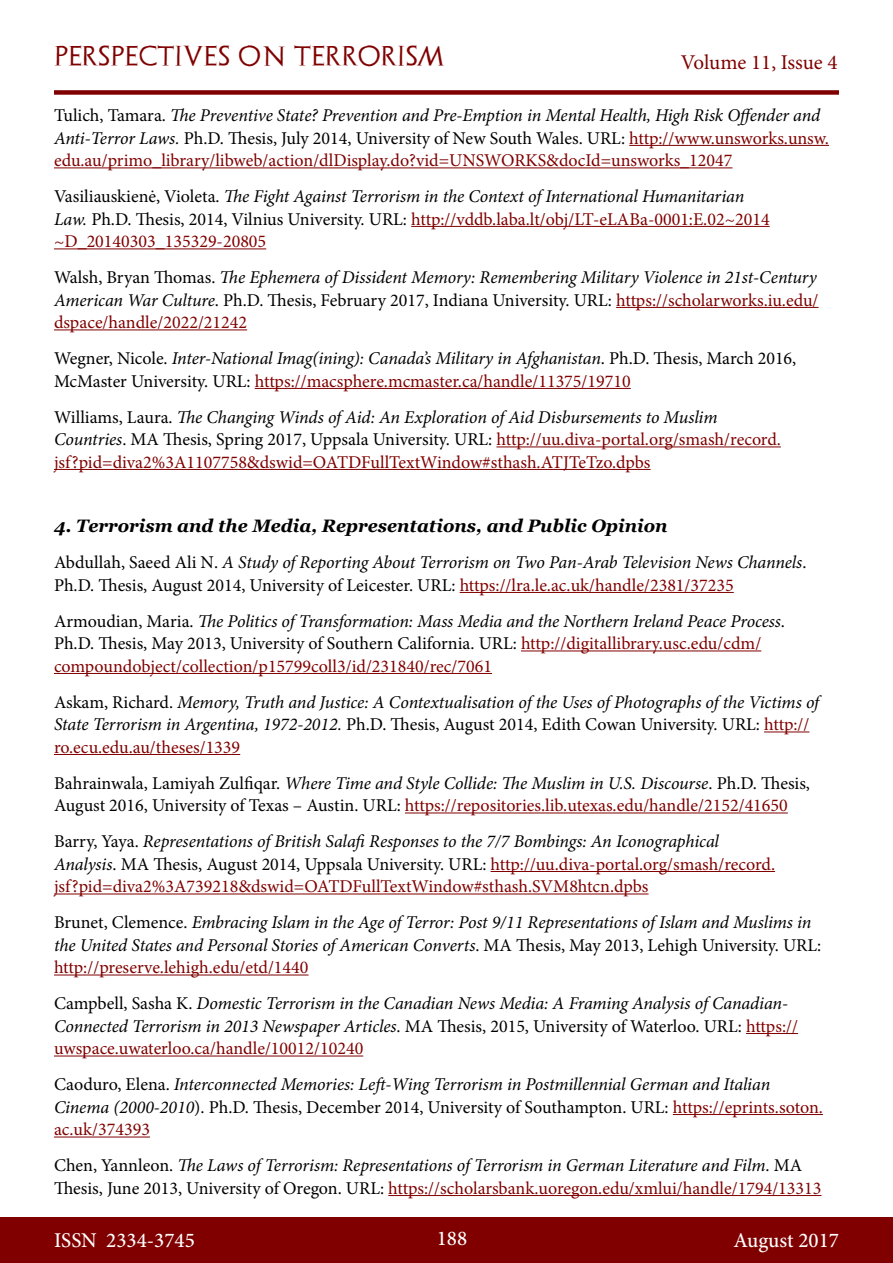
<style>
.page{position:relative;width:893px;height:1263px;background:#fff}
.page>*{position:absolute;margin:0;border:0;box-sizing:border-box;transform-origin:0 0}
.t1{font:500 21px "Minion Pro";color:#fff}
.t2{font:21px "Archeologicaps";letter-spacing:.045em;color:#800000}
.t3{font:21px "Minion Pro";letter-spacing:-.005em;color:#800000}
.t4{font:italic 18px/22.5px "Minion Pro";letter-spacing:-.01em;color:#000}
.t5{font:18px/22.5px "Minion Pro";color:#800000}
.t6{font:18px/22.5px "Minion Pro";color:#000}
.t7{font:italic 700 18px "Georgia";color:#000}
.s1{color:#000}
.s2{font-style:italic;color:#000}
.s3{font-style:normal}
.s4{font-style:normal;color:#800000}
.s5{font-style:italic}
.s6{color:#800000}
</style>
<div class="page">
<div style="left:0;top:1217px;width:893px;height:46px;background:#800000"></div>
<div style="left:54px;top:90px;width:785px;height:5px;background:#800000"></div>
<hr style="left:629px;top:145px;width:200px;height:1px;background:#800000">
<hr style="left:54px;top:167px;width:678px;height:1px;background:#800000">
<hr style="left:411px;top:226px;width:359px;height:1px;background:#800000">
<hr style="left:54px;top:248px;width:212px;height:1px;background:#800000">
<hr style="left:616px;top:307px;width:202px;height:1px;background:#800000">
<hr style="left:54px;top:329px;width:193px;height:1px;background:#800000">
<hr style="left:255px;top:388px;width:376px;height:1px;background:#800000">
<hr style="left:496px;top:446px;width:285px;height:1px;background:#800000">
<hr style="left:54px;top:469px;width:597px;height:1px;background:#800000">
<hr style="left:460px;top:592px;width:274px;height:1px;background:#800000">
<hr style="left:521px;top:650px;width:240px;height:1px;background:#800000">
<hr style="left:54px;top:673px;width:438px;height:1px;background:#800000">
<hr style="left:764px;top:731px;width:45px;height:1px;background:#800000">
<hr style="left:54px;top:754px;width:186px;height:1px;background:#800000">
<hr style="left:405px;top:812px;width:383px;height:1px;background:#800000">
<hr style="left:491px;top:871px;width:284px;height:1px;background:#800000">
<hr style="left:54px;top:893px;width:595px;height:1px;background:#800000">
<hr style="left:54px;top:974px;width:255px;height:1px;background:#800000">
<hr style="left:746px;top:1033px;width:52px;height:1px;background:#800000">
<hr style="left:54px;top:1055px;width:309px;height:1px;background:#800000">
<hr style="left:673px;top:1114px;width:150px;height:1px;background:#800000">
<hr style="left:54px;top:1136px;width:96px;height:1px;background:#800000">
<hr style="left:388px;top:1195px;width:433px;height:1px;background:#800000">
<p class="t2" style="left:54px;top:43px;width:392px">PERSPECTIVES ON TERRORISM</p>
<p class="t3" style="left:681px;top:48px;width:158px">Volume 11, Issue 4</p>
<p class="t5" style="left:54px;top:104px;width:776px"><span class="s1">Tulich, Tamara.</span> <span class="s2">The Preventive State? Prevention and Pre-Emption in Mental Health, High Risk Offender and<br>Anti-Terror Laws.</span> <span class="s1">Ph.D. Thesis, July 2014, University of New South Wales. URL:</span> http://www.unsworks.unsw. edu.au/primo_library/libweb/action/dlDisplay.do?vid=UNSWORKS&amp;docId=unsworks_12047</p>
<p class="t5" style="left:54px;top:185px;width:717px"><span class="s1">Vasiliauskienė, Violeta.</span> <span class="s2">The Fight Against Terrorism in the Context of International Humanitarian<br>Law.</span> <span class="s1">Ph.D. Thesis, 2014, Vilnius University. URL:</span> http://vddb.laba.lt/obj/LT-eLABa-0001:E.02~2014 ~D_20140303_135329-20805</p>
<p class="t4" style="left:54px;top:266px;width:766px;text-align:justify"><span class="s3">Walsh, Bryan Thomas.</span> The Ephemera of Dissident Memory: Remembering Military Violence in 21st-Century American War Culture<span class="s3">. Ph.D. Thesis, February 2017, Indiana University. URL:</span> <span class="s4">https://scholarworks.iu.edu/ dspace/handle/2022/21242</span></p>
<p class="t6" style="left:54px;top:347px;width:744px">Wegner, Nicole. <span class="s5">Inter-National Imag(ining): Canada’s Military in Afghanistan</span>. Ph.D. Thesis, March 2016,<br>McMaster University. URL: <span class="s6">https://macsphere.mcmaster.ca/handle/11375/19710</span></p>
<p class="t5" style="left:54px;top:406px;width:728px"><span class="s1">Williams, Laura.</span> <span class="s2">The Changing Winds of Aid: An Exploration of Aid Disbursements to Muslim<br>Countries</span><span class="s1">. MA Thesis, Spring 2017, Uppsala University. URL:</span> http://uu.diva-portal.org/smash/record. jsf?pid=diva2%3A1107758&amp;dswid=OATDFullTextWindow#sthash.ATJTeTzo.dpbs</p>
<p class="t7" style="left:54px;top:514px;width:615px">4. Terrorism and the Media, Representations, and Public Opinion</p>
<p class="t6" style="left:54px;top:551px;width:754px">Abdullah, Saeed Ali N. <span class="s5">A Study of Reporting About Terrorism on Two Pan-Arab Television News Channels</span>.<br>Ph.D. Thesis, August 2014, University of Leicester. URL: <span class="s6">https://lra.le.ac.uk/handle/2381/37235</span></p>
<p class="t5" style="left:54px;top:610px;width:732px"><span class="s1">Armoudian, Maria.</span> <span class="s2">The Politics of Transformation: Mass Media and the Northern Ireland Peace Process</span><span class="s1">.<br>Ph.D. Thesis, May 2013, University of Southern California. URL:</span> http://digitallibrary.usc.edu/cdm/ compoundobject/collection/p15799coll3/id/231840/rec/7061</p>
<p class="t4" style="left:54px;top:691px;width:767px"><span class="s3">Askam, Richard.</span> Memory, Truth and Justice: A Contextualisation of the Uses of Photographs of the Victims of<br>State Terrorism in Argentina, 1972-2012. <span class="s3">Ph.D. Thesis, August 2014, Edith Cowan University. URL:</span> <span class="s4">http:// ro.ecu.edu.au/theses/1339</span></p>
<p class="t6" style="left:54px;top:772px;width:758px">Bahrainwala, Lamiyah Zulfiqar. <span class="s5">Where Time and Style Collide: The Muslim in U.S. Discourse</span>. Ph.D. Thesis,<br>August 2016, University of Texas – Austin. URL: <span class="s6">https://repositories.lib.utexas.edu/handle/2152/41650</span></p>
<p class="t5" style="left:54px;top:830px;width:723px"><span class="s1">Barry, Yaya.</span> <span class="s2">Representations of British Salafi Responses to the 7/7 Bombings: An Iconographical<br>Analysis</span><span class="s1">. MA Thesis, August 2014, Uppsala University. URL:</span> http://uu.diva-portal.org/smash/record. jsf?pid=diva2%3A739218&amp;dswid=OATDFullTextWindow#sthash.SVM8htcn.dpbs</p>
<p class="t4" style="left:54px;top:911px;width:769px"><span class="s3">Brunet, Clemence.</span> Embracing Islam in the Age of Terror: Post 9/11 Representations of Islam and Muslims in the United States and Personal Stories of American Converts<span class="s3">. MA Thesis, May 2013, Lehigh University. URL: </span><span class="s4">http://preserve.lehigh.edu/etd/1440</span></p>
<p class="t4" style="left:54px;top:992px;width:745px"><span class="s3">Campbell, Sasha K.</span> Domestic Terrorism in the Canadian News Media: A Framing Analysis of Canadian-<br>Connected Terrorism in 2013 Newspaper Articles<span class="s3">. MA Thesis, 2015, University of Waterloo. URL:</span> <span class="s4">https:// uwspace.uwaterloo.ca/handle/10012/10240</span></p>
<p class="t4" style="left:54px;top:1073px;width:770px"><span class="s3">Caoduro, Elena.</span> Interconnected Memories: Left-Wing Terrorism in Postmillennial German and Italian<br>Cinema (2000-2010<span class="s3">). Ph.D. Thesis, December 2014, University of Southampton. URL:</span> <span class="s4">https://eprints.soton. ac.uk/374393</span></p>
<p class="t4" style="left:54px;top:1154px;width:769px"><span class="s3">Chen, Yannleon.</span> The Laws of Terrorism: Representations of Terrorism in German Literature and Film<span class="s3">. MA<br>Thesis, June 2013, University of Oregon. URL:</span> <span class="s4">https://scholarsbank.uoregon.edu/xmlui/handle/1794/13313</span></p>
<p class="t1" style="left:54px;top:1226px;width:142px">ISSN 2334-3745</p>
<p class="t1" style="left:437px;top:1224px;width:32px">188</p>
<p class="t1" style="left:733px;top:1226px;width:107px">August 2017</p>
</div>
